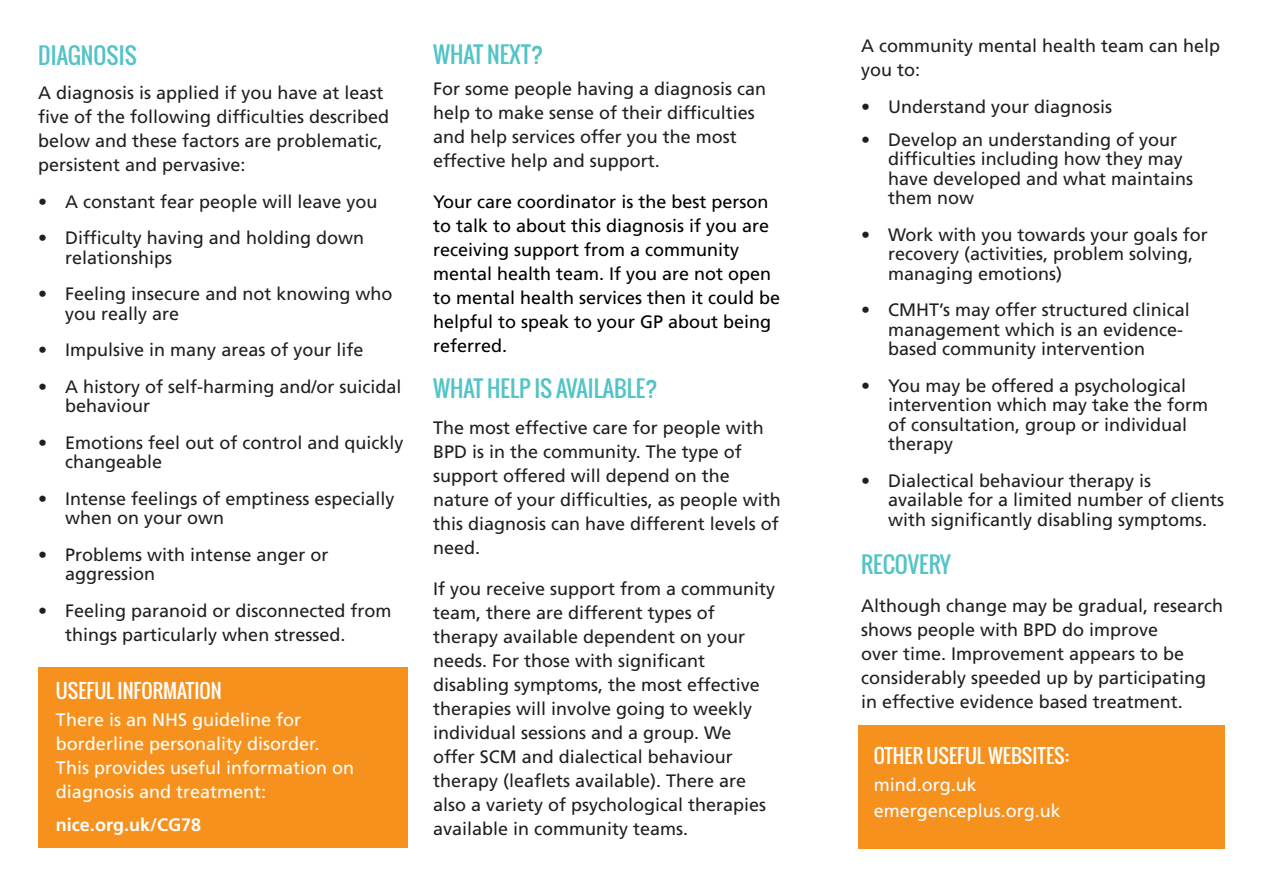
<style>
.page{position:relative;width:1263px;height:893px;background:#fff}
.page>*{position:absolute;margin:0;border:0;box-sizing:border-box;transform-origin:0 0}
.sub_head{font:22.5px "Oswald";color:#52c3c6}
.subhead{font:22.5px "Oswald";color:#52c3c6}
.t1{font:19.5px "Oswald";color:#fff}
.subhead-2{font:18px/19.5px "Frutiger LT Std";color:#231f20}
.copy{font:18px/24px "Frutiger LT Std";color:#231f20}
.sub_head-2{font:18px/24px "Frutiger LT Std";color:#231f20}
.sub_head-3{font:18px/24px "Frutiger LT Std";color:#000}
.t2{font:18px/24px "Frutiger LT Std";color:#fff}
.t3{font:700 18px "Frutiger LT Std";color:#fff}
</style>
<div class="page">
<div style="left:38px;top:668px;width:370px;height:180px;background:#f6911e"></div>
<div style="left:858px;top:725px;width:367px;height:123px;background:#f6911e"></div>
<p class="subhead" style="left:38px;top:38px;width:100px">DIAGNOSIS</p>
<p class="copy" style="left:38px;top:81px;width:352px">A diagnosis is applied if you have at least five of the following difficulties described below and these factors are problematic, persistent and pervasive:</p>
<p class="subhead-2" style="left:38px;top:192px;width:341px">• A constant fear people will leave you</p>
<p class="subhead-2" style="left:65px;top:228px;width:300px;text-indent:-27px">• Difficulty having and holding down relationships</p>
<p class="subhead-2" style="left:65px;top:284px;width:329px;text-indent:-27px">• Feeling insecure and not knowing who you really are</p>
<p class="subhead-2" style="left:38px;top:340px;width:327px">• Impulsive in many areas of your life</p>
<p class="subhead-2" style="left:65px;top:377px;width:338px;text-indent:-27px">• A history of self-harming and/or suicidal behaviour</p>
<p class="subhead-2" style="left:65px;top:433px;width:340px;text-indent:-27px">• Emotions feel out of control and quickly changeable</p>
<p class="subhead-2" style="left:65px;top:489px;width:331px;text-indent:-27px">• Intense feelings of emptiness especially when on your own</p>
<p class="subhead-2" style="left:65px;top:545px;width:265px;text-indent:-27px">• Problems with intense anger or aggression</p>
<p class="subhead-2" style="left:65px;top:599px;width:328px;line-height:24px;text-indent:-27px">• Feeling paranoid or disconnected from things particularly when stressed.</p>
<p class="t1" style="left:56px;top:676px;width:167px">USEFUL INFORMATION</p>
<p class="t2" style="left:56px;top:708px;width:300px">There is an NHS guideline for borderline personality disorder.<br>This provides useful information on diagnosis and treatment:</p>
<p class="t3" style="left:56px;top:814px;width:147px">nice.org.uk/CG78</p>
<p class="sub_head" style="left:433px;top:37px;width:112px">WHAT NEXT?</p>
<p class="sub_head-2" style="left:433px;top:77px;width:335px">For some people having a diagnosis can help to make sense of their difficulties and help services offer you the most effective help and support.</p>
<p class="sub_head-3" style="left:433px;top:190px;width:349px">Your care coordinator is the best person to talk to about this diagnosis if you are receiving support from a community mental health team. If you are not open to mental health services then it could be helpful to speak to your GP about being referred.</p>
<p class="sub_head" style="left:433px;top:371px;width:226px">WHAT HELP IS AVAILABLE?</p>
<p class="sub_head-2" style="left:433px;top:416px;width:349px">The most effective care for people with BPD is in the community. The type of support offered will depend on the nature of your difficulties, as people with this diagnosis can have different levels of need.</p>
<p class="subhead-2" style="left:433px;top:577px;width:344px;line-height:24px">If you receive support from a community team, there are different types of therapy available dependent on your needs. For those with significant disabling symptoms, the most effective therapies will involve going to weekly individual sessions and a group. We offer SCM and dialectical behaviour therapy (leaflets available). There are also a variety of psychological therapies available in community teams.</p>
<p class="subhead-2" style="left:861px;top:34px;width:361px;line-height:24px">A community mental health team can help you to:</p>
<p class="subhead-2" style="left:861px;top:97px;width:253px">• Understand your diagnosis</p>
<p class="subhead-2" style="left:888px;top:130px;width:307px;text-indent:-27px">• Develop an understanding of your difficulties including how they may have developed and what maintains them now</p>
<p class="subhead-2" style="left:888px;top:225px;width:321px;text-indent:-27px">• Work with you towards your goals for recovery (activities, problem solving, managing emotions)</p>
<p class="subhead-2" style="left:888px;top:300px;width:303px;text-indent:-27px">• CMHT’s may offer structured clinical management which is an evidence&shy;based community intervention</p>
<p class="subhead-2" style="left:888px;top:376px;width:322px;text-indent:-27px">• You may be offered a psychological intervention which may take the form of consultation, group or individual therapy</p>
<p class="subhead-2" style="left:888px;top:471px;width:338px;text-indent:-27px">• Dialectical behaviour therapy is available for a limited number of clients with significantly disabling symptoms.</p>
<p class="sub_head" style="left:861px;top:548px;width:91px">RECOVERY</p>
<p class="copy" style="left:861px;top:594px;width:364px">Although change may be gradual, research shows people with BPD do improve<br>over time. Improvement appears to be considerably speeded up by participating in effective evidence based treatment.</p>
<p class="t1" style="left:874px;top:741px;width:197px">OTHER USEFUL WEBSITES:</p>
<p class="t2" style="left:874px;top:771px;width:189px;line-height:26.4px">mind.org.uk emergenceplus.org.uk</p>
</div>
